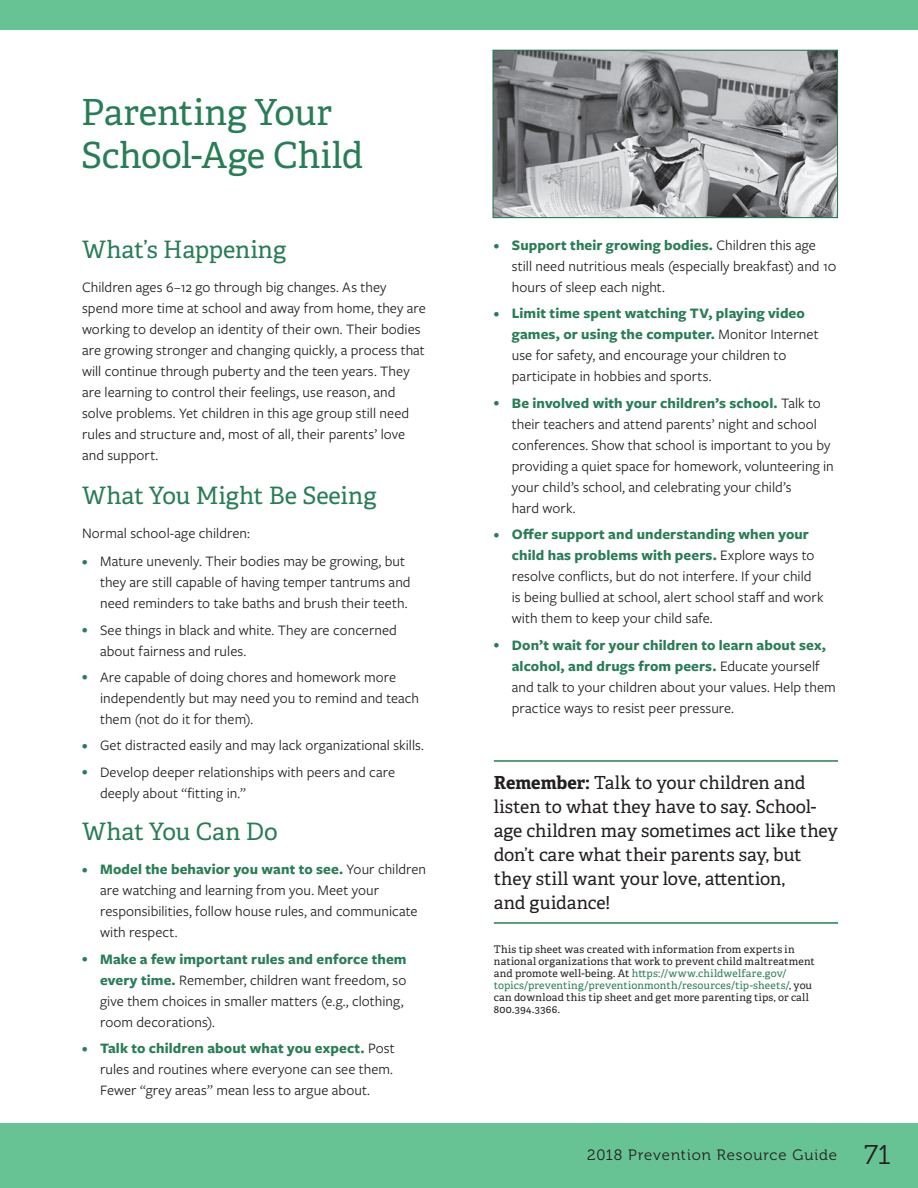
<style>
.page{position:relative;width:918px;height:1188px;background:#fff}
.page>*{position:absolute;margin:0;border:0;box-sizing:border-box;transform-origin:0 0}
.t1{font:36px/43.2px "Adelle PE";letter-spacing:-.005em;color:#287d57}
.t2{font:24px "Adelle PE";color:#287d57}
.t3{font:18px/24px "Adelle PE";letter-spacing:-.005em;color:#231f20}
.t4{font:15px/21px "Freight Sans Pro";letter-spacing:.005em;color:#231f20}
.t5{font:15px "Museo 300";letter-spacing:.06em;color:#231f20}
.t6{font:10.5px/12px "Adelle PE";letter-spacing:.02em;color:#231f20}
.s1{font-size:12px;color:#287d57}
.s2{font-weight:700;color:#287d57}
.s3{font-weight:700}
.s4{color:#287d57}
.s5{font-size:27px}
</style>
<div class="page">
<div style="left:1px;top:1123px;width:917px;height:65px;background:#67c294"></div>
<hr style="left:0;top:1123px;width:1px;height:65px;background:#67c294">
<div style="left:1px;top:0;width:917px;height:29px;background:#67c294"></div>
<svg style="left:0;top:0;width:1px;height:29px"></svg>
<hr style="left:494px;top:760px;width:344px;height:2px;background:#287d57">
<hr style="left:494px;top:922px;width:344px;height:2px;background:#287d57">
<img style="left:494px;top:52px;width:342px;height:164px">
<div style="left:492px;top:50px;width:346px;height:168px;border:1px solid #287d57"></div>
<h2 class="t1" style="left:81px;top:89px;width:284px">Parenting Your<br>School-Age Child</h2>
<h3 class="t2" style="left:82px;top:232px;width:206px">What’s Happening</h3>
<p class="t4" style="left:82px;top:276px;width:345px">Children ages 6–12 go through big changes. As they spend more time at school and away from home, they are working to develop an identity of their own. Their bodies are growing stronger and changing quickly, a process that will continue through puberty and the teen years. They are learning to control their feelings, use reason, and solve problems. Yet children in this age group still need rules and structure and, most of all, their parents’ love and support.</p>
<h3 class="t2" style="left:82px;top:478px;width:296px">What You Might Be Seeing</h3>
<p class="t4" style="left:82px;top:522px;width:169px">Normal school-age children:</p>
<p class="t4" style="left:100px;top:550px;width:312px;text-indent:-18px"><span class="s1">•</span> Mature unevenly. Their bodies may be growing, but they are still capable of having temper tantrums and need reminders to take baths and brush their teeth.</p>
<p class="t4" style="left:100px;top:619px;width:298px;text-indent:-18px"><span class="s1">•</span> See things in black and white. They are concerned about fairness and rules.</p>
<p class="t4" style="left:100px;top:666px;width:321px;text-indent:-18px"><span class="s1">•</span> Are capable of doing chores and homework more independently but may need you to remind and teach them (not do it for them).</p>
<p class="t4" style="left:82px;top:734px;width:343px"><span class="s1">•</span> Get distracted easily and may lack organizational skills.</p>
<p class="t4" style="left:100px;top:761px;width:296px;text-indent:-18px"><span class="s1">•</span> Develop deeper relationships with peers and care deeply about “fitting in.”</p>
<h3 class="t2" style="left:82px;top:814px;width:197px">What You Can Do</h3>
<p class="t4" style="left:100px;top:858px;width:328px;text-indent:-18px"><span class="s1">•</span> <span class="s2">Model the behavior you want to see.</span> Your children are watching and learning from you. Meet your responsibilities, follow house rules, and communicate with respect.</p>
<p class="t4" style="left:100px;top:948px;width:308px;text-indent:-18px"><span class="s1">•</span> <span class="s2">Make a few important rules and enforce them every time.</span> Remember, children want freedom, so give them choices in smaller matters (e.g., clothing, room decorations).</p>
<p class="t4" style="left:100px;top:1037px;width:296px;text-align:justify;text-indent:-18px"><span class="s1">•</span> <span class="s2">Talk to children about what you expect.</span> Post rules and routines where everyone can see them.<br>Fewer “grey areas” mean less to argue about.</p>
<p class="t4" style="left:512px;top:234px;width:326px;text-indent:-18px"><span class="s1">•</span> <span class="s2">Support their growing bodies.</span> Children this age still need nutritious meals (especially breakfast) and 10 hours of sleep each night.</p>
<p class="t4" style="left:512px;top:302px;width:308px;text-indent:-18px"><span class="s1">•</span> <span class="s2">Limit time spent watching TV, playing video games, or using the computer.</span> Monitor Internet use for safety, and encourage your children to participate in hobbies and sports.</p>
<p class="t4" style="left:512px;top:392px;width:324px;text-indent:-18px"><span class="s1">•</span> <span class="s2">Be involved with your children’s school.</span> Talk to their teachers and attend parents’ night and school conferences. Show that school is important to you by providing a quiet space for homework, volunteering in your child’s school, and celebrating your child’s<br>hard work.</p>
<p class="t4" style="left:512px;top:523px;width:313px;text-indent:-18px"><span class="s1">•</span> <span class="s2">Offer support and understanding when your child has problems with peers.</span> Explore ways to resolve conflicts, but do not interfere. If your child is being bullied at school, alert school staff and work with them to keep your child safe.</p>
<p class="t4" style="left:512px;top:634px;width:326px;text-indent:-18px"><span class="s1">•</span> <span class="s2">Don’t wait for your children to learn about sex, alcohol, and drugs from peers.</span> Educate yourself and talk to your children about your values. Help them practice ways to resist peer pressure.</p>
<p class="t3" style="left:494px;top:770px;width:346px"><span class="s3">Remember:</span> Talk to your children and listen to what they have to say. School&shy;age children may sometimes act like they don’t care what their parents say, but they still want your love, attention,<br>and guidance!</p>
<p class="t6" style="left:494px;top:943px;width:323px">This tip sheet was created with information from experts in national organizations that work to prevent child maltreatment and promote well-being. At <span class="s4">https://www.childwelfare.gov/ topics/preventing/preventionmonth/resources/tip-sheets/</span>, you can download this tip sheet and get more parenting tips, or call 800.394.3366.</p>
<p class="t5" style="left:587px;top:1146px;width:305px">2018 Prevention Resource Guide <span class="s5">71</span></p>
</div>
